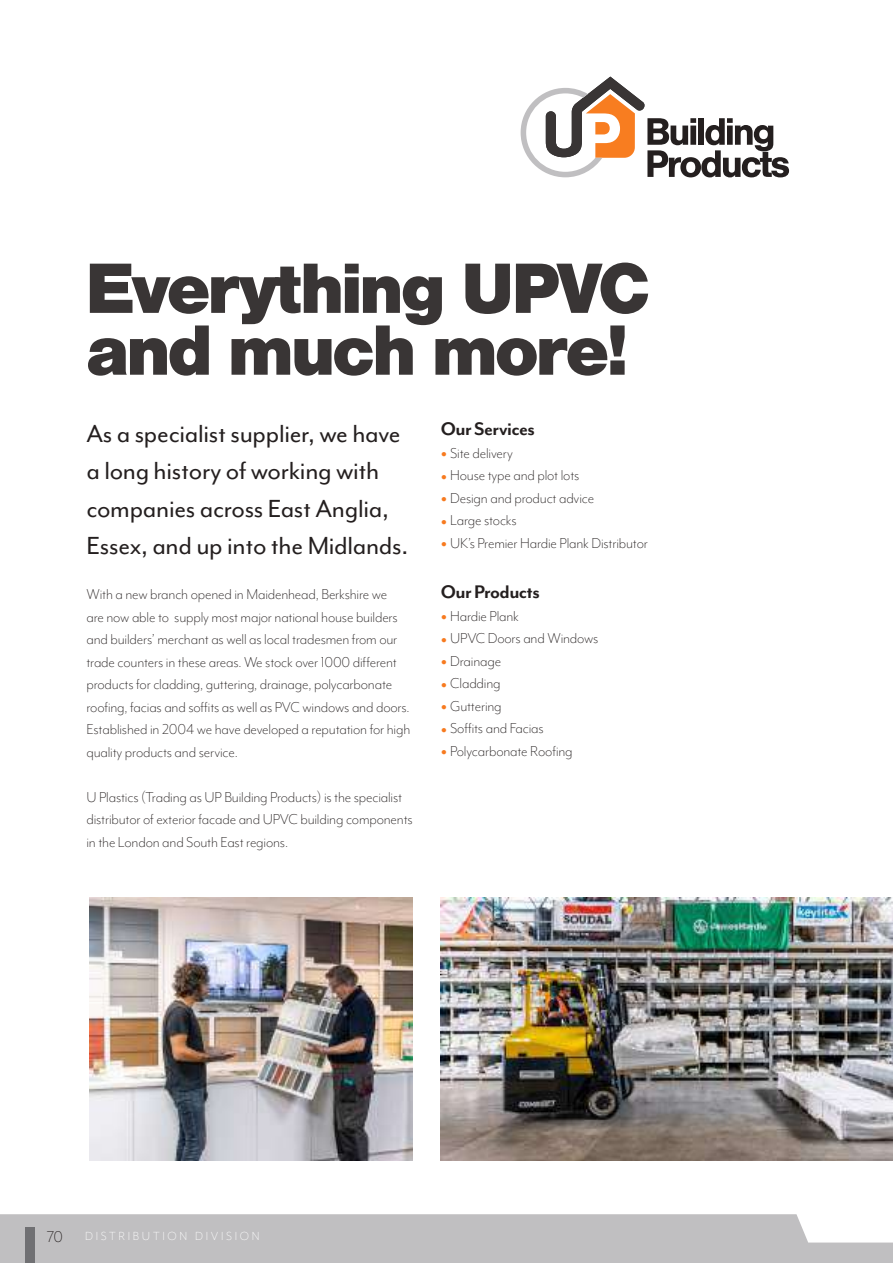
<style>
.page{position:relative;width:893px;height:1263px;background:#fff}
.page>*{position:absolute;margin:0;border:0;box-sizing:border-box;transform-origin:0 0}
.t1{font:900 73.8px/61.8px "Nimbus San";letter-spacing:-.05em;color:#393535}
.t2{font:28.5px/37.5px "Mr Eaves Mod OT";letter-spacing:-.01em;color:#241f1f}
.t3{font:700 21px "Mr Eaves Mod OT";letter-spacing:-.025em;color:#241f1f}
.t4{font:300 16.5px/22.5px "Mr Eaves Mod OT";letter-spacing:-.01em;color:#241f1f}
.t5{font:300 13.5px "Mr Eaves Mod OT";letter-spacing:.2em;color:#fff}
.s1{font-weight:800;font-size:19.5px;color:#f77a1f}
.s2{font-size:18px;color:#241f1f}
</style>
<div class="page">
<img style="left:89px;top:897px;width:323px;height:264px">
<img style="left:441px;top:897px;width:452px;height:264px">
<svg style="left:521px;top:77px;width:268px;height:100px"></svg>
<svg style="left:0;top:1214px;width:893px;height:49px;background:#c3c2c4"></svg>
<div style="left:26px;top:1227px;width:9px;height:36px;background:#707073"></div>
<h1 class="t1" style="left:85px;top:258px;width:566px">Everything UPVC and much more!</h1>
<h2 class="t2" style="left:86px;top:415px;width:323px">As a specialist supplier, we have a long history of working with companies across East Anglia,<br>Essex, and up into the Midlands.</h2>
<p class="t4" style="left:86px;top:583px;width:325px">With a new branch opened in Maidenhead, Berkshire we<br>are now able to supply most major national house builders and builders’ merchant as well as local tradesmen from our trade counters in these areas. We stock over 1000 different products for cladding, guttering, drainage, polycarbonate roofing, facias and soffits as well as PVC windows and doors.<br>Established in 2004 we have developed a reputation for high quality products and service.</p>
<p class="t4" style="left:86px;top:786px;width:328px">U Plastics (Trading as UP Building Products) is the specialist distributor of exterior facade and UPVC building components in the London and South East regions.</p>
<p class="t3" style="left:441px;top:418px;width:96px">Our Services</p>
<p class="t4" style="left:441px;top:442px;width:74px"><span class="s1">•</span> Site delivery</p>
<p class="t4" style="left:441px;top:464px;width:140px"><span class="s1">•</span> House type and plot lots</p>
<p class="t4" style="left:441px;top:487px;width:155px"><span class="s1">•</span> Design and product advice</p>
<p class="t4" style="left:441px;top:509px;width:77px"><span class="s1">•</span> Large stocks</p>
<p class="t4" style="left:441px;top:532px;width:209px"><span class="s1">•</span> UK’s Premier Hardie Plank Distributor</p>
<p class="t3" style="left:441px;top:580px;width:101px">Our Products</p>
<p class="t4" style="left:441px;top:605px;width:80px"><span class="s1">•</span> Hardie Plank</p>
<p class="t4" style="left:441px;top:627px;width:159px"><span class="s1">•</span> UPVC Doors and Windows</p>
<p class="t4" style="left:441px;top:650px;width:62px"><span class="s1">•</span> Drainage</p>
<p class="t4" style="left:441px;top:672px;width:61px"><span class="s1">•</span> Cladding</p>
<p class="t4" style="left:441px;top:695px;width:62px"><span class="s1">•</span> Guttering</p>
<p class="t4" style="left:441px;top:717px;width:104px"><span class="s1">•</span> Soffits and Facias</p>
<p class="t4" style="left:441px;top:740px;width:133px"><span class="s1">•</span> Polycarbonate Roofing</p>
<p class="t5" style="left:47px;top:1229px;width:214px"><span class="s2">70</span> DISTRIBUTION DIVISION</p>
</div>
